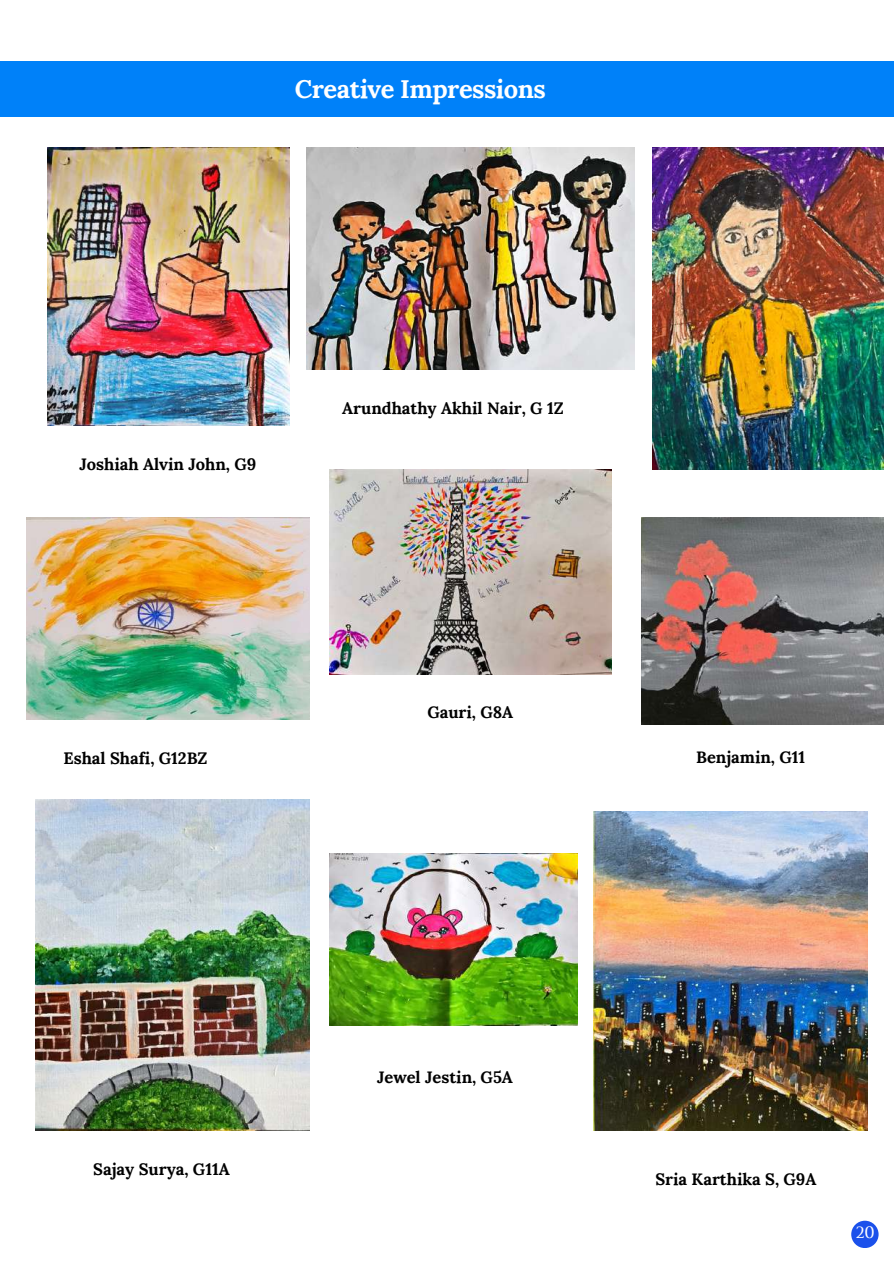
<style>
.page{position:relative;width:894px;height:1264px;background:#fff}
.page>*{position:absolute;margin:0;border:0;box-sizing:border-box;transform-origin:0 0}
.t1{font:700 25.5px "Lora";letter-spacing:-.02em;color:#fff}
.t2{font:18px "Luthier";color:#fff}
.t3{font:700 16.5px "Lora";color:#000}
</style>
<div class="page">
<div style="left:0;top:61px;width:893px;height:56px;background:#0081f9"></div>
<img style="left:47px;top:148px;width:242px;height:278px">
<img style="left:306px;top:148px;width:328px;height:221px">
<img style="left:641px;top:517px;width:242px;height:207px">
<img style="left:329px;top:469px;width:282px;height:205px">
<img style="left:652px;top:148px;width:230px;height:321px">
<img style="left:26px;top:517px;width:284px;height:202px">
<img style="left:593px;top:811px;width:273px;height:319px">
<img style="left:36px;top:799px;width:273px;height:331px">
<img style="left:329px;top:853px;width:248px;height:172px">
<div style="left:851px;top:1220px;width:27px;height:27px;background:#1b51eb;border-radius:50%"></div>
<h1 class="t1" style="left:295px;top:72px;width:252px">Creative Impressions</h1>
<p class="t3" style="left:79px;top:453px;width:178px">Joshiah Alvin John, G9</p>
<p class="t3" style="left:342px;top:397px;width:223px">Arundhathy Akhil Nair, G 1Z</p>
<p class="t3" style="left:63px;top:747px;width:146px">Eshal Shafi, G12BZ</p>
<p class="t3" style="left:427px;top:701px;width:87px">Gauri, G8A</p>
<p class="t3" style="left:696px;top:746px;width:111px">Benjamin, G11</p>
<p class="t3" style="left:93px;top:1158px;width:138px">Sajay Surya, G11A</p>
<p class="t3" style="left:377px;top:1065px;width:137px">Jewel Jestin, G5A</p>
<p class="t3" style="left:655px;top:1168px;width:162px">Sria Karthika S, G9A</p>
<p class="t2" style="left:855px;top:1225px;width:20px">20</p>
</div>
